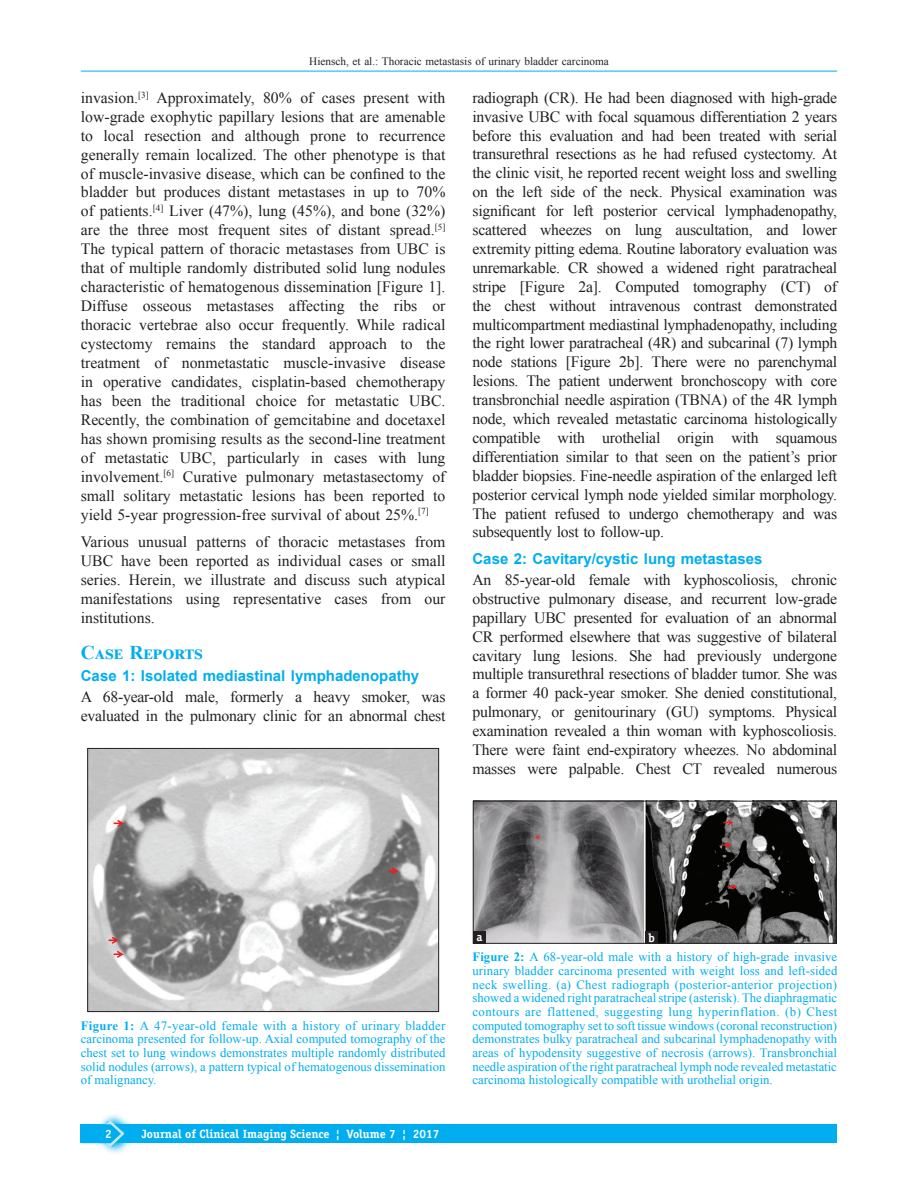
<style>
.page{position:relative;width:918px;height:1188px;background:#fff}
.page>*{position:absolute;margin:0;border:0;box-sizing:border-box;transform-origin:0 0}
.t1{font:700 19.5px "Times New Roman";color:#00aeef}
.TX{font:15.75px/18.9px "Times New Roman";letter-spacing:-.015em;color:#231f20;text-align:justify}
._1_TX_text{font:15.75px/18.9px "Times New Roman";color:#231f20;text-align:justify}
.t2{font:700 15px "Arial";color:#00aeef}
.FGC{font:12.75px/13.6px "Times New Roman";color:#00aeef;text-align:justify}
.LABEL{font:700 12px "Officina Serif";color:#fff}
.AH{font:700 12px "Officina Serif";color:#fff}
.t3{font:11.25px "Times New Roman";color:#231f20}
.s1{font-weight:700}
</style>
<div class="page">
<hr style="left:81px;top:71px;width:756px;height:1px;background:#00aeef">
<div style="left:81px;top:1124px;width:756px;height:19px;background:#00aeef"></div>
<svg style="left:103px;top:1114px;width:28px;height:39px"></svg>
<svg style="left:81px;top:1120px;width:44px;height:27px"></svg>
<img style="left:89px;top:750px;width:348px;height:260px">
<div style="left:87px;top:748px;width:352px;height:264px;border:1px solid #231f20"></div>
<img style="left:475px;top:803px;width:360px;height:139px">
<div style="left:473px;top:801px;width:364px;height:143px;border:1px solid #231f20"></div>
<div style="left:645px;top:931px;width:13px;height:13px;background:#231f20"></div>
<div style="left:473px;top:931px;width:13px;height:13px;background:#231f20"></div>
<p class="t3" style="left:309px;top:53px;width:301px">Hiensch, et al.: Thoracic metastasis of urinary bladder carcinoma</p>
<p class="_1_TX_text" style="left:81px;top:88px;width:366px">invasion.<sup>[3]</sup> Approximately, 80% of cases present with low‑grade exophytic papillary lesions that are amenable to local resection and although prone to recurrence generally remain localized. The other phenotype is that of muscle‑invasive disease, which can be confined to the bladder but produces distant metastases in up to 70% of patients.<sup>[4]</sup> Liver (47%), lung (45%), and bone (32%) are the three most frequent sites of distant spread.<sup>[5] </sup>The typical pattern of thoracic metastases from UBC is that of multiple randomly distributed solid lung nodules characteristic of hematogenous dissemination [Figure 1].<br>Diffuse osseous metastases affecting the ribs or thoracic vertebrae also occur frequently. While radical cystectomy remains the standard approach to the treatment of nonmetastatic muscle‑invasive disease in operative candidates, cisplatin‑based chemotherapy has been the traditional choice for metastatic UBC.<br>Recently, the combination of gemcitabine and docetaxel has shown promising results as the second‑line treatment of metastatic UBC, particularly in cases with lung involvement.<sup>[6]</sup> Curative pulmonary metastasectomy of small solitary metastatic lesions has been reported to yield 5‑year progression‑free survival of about 25%.<sup>[7]</sup></p>
<p class="TX" style="left:81px;top:532px;width:366px">Various unusual patterns of thoracic metastases from UBC have been reported as individual cases or small series. Herein, we illustrate and discuss such atypical manifestations using representative cases from our institutions.</p>
<h1 class="t1" style="left:81px;top:638px;width:123px">Case Reports</h1>
<h2 class="t2" style="left:81px;top:666px;width:340px">Case 1: Isolated mediastinal lymphadenopathy</h2>
<p class="TX" style="left:81px;top:687px;width:366px">A 68‑year‑old male, formerly a heavy smoker, was evaluated in the pulmonary clinic for an abnormal chest</p>
<p class="TX" style="left:472px;top:88px;width:366px">radiograph (CR). He had been diagnosed with high‑grade invasive UBC with focal squamous differentiation 2 years before this evaluation and had been treated with serial transurethral resections as he had refused cystectomy. At the clinic visit, he reported recent weight loss and swelling on the left side of the neck. Physical examination was significant for left posterior cervical lymphadenopathy, scattered wheezes on lung auscultation, and lower extremity pitting edema. Routine laboratory evaluation was unremarkable. CR showed a widened right paratracheal stripe [Figure 2a]. Computed tomography (CT) of the chest without intravenous contrast demonstrated multicompartment mediastinal lymphadenopathy, including the right lower paratracheal (4R) and subcarinal (7) lymph node stations [Figure 2b]. There were no parenchymal lesions. The patient underwent bronchoscopy with core transbronchial needle aspiration (TBNA) of the 4R lymph node, which revealed metastatic carcinoma histologically compatible with urothelial origin with squamous differentiation similar to that seen on the patient’s prior bladder biopsies. Fine‑needle aspiration of the enlarged left posterior cervical lymph node yielded similar morphology.<br>The patient refused to undergo chemotherapy and was subsequently lost to follow‑up.</p>
<h2 class="t2" style="left:472px;top:549px;width:292px">Case 2: Cavitary/cystic lung metastases</h2>
<p class="TX" style="left:472px;top:570px;width:366px">An 85‑year‑old female with kyphoscoliosis, chronic obstructive pulmonary disease, and recurrent low‑grade papillary UBC presented for evaluation of an abnormal CR performed elsewhere that was suggestive of bilateral cavitary lung lesions. She had previously undergone multiple transurethral resections of bladder tumor. She was a former 40 pack‑year smoker. She denied constitutional, pulmonary, or genitourinary (GU) symptoms. Physical examination revealed a thin woman with kyphoscoliosis.<br>There were faint end‑expiratory wheezes. No abdominal masses were palpable. Chest CT revealed numerous</p>
<p class="FGC" style="left:81px;top:1018px;width:366px"><span class="s1">Figure 1:</span> A 47‑year‑old female with a history of urinary bladder carcinoma presented for follow‑up. Axial computed tomography of the chest set to lung windows demonstrates multiple randomly distributed solid nodules (arrows), a pattern typical of hematogenous dissemination of malignancy.</p>
<p class="AH" style="left:105px;top:1126px;width:8px">2</p>
<p class="LABEL" style="left:142px;top:1127px;width:299px">Journal of Clinical Imaging Science ¦ Volume 7 ¦ 2017</p>
<p class="LABEL" style="left:476px;top:930px;width:7px">a</p>
<p class="LABEL" style="left:649px;top:931px;width:8px">b</p>
<p class="FGC" style="left:472px;top:950px;width:366px"><span class="s1">Figure 2:</span> A 68‑year‑old male with a history of high‑grade invasive urinary bladder carcinoma presented with weight loss and left‑sided neck swelling. (a) Chest radiograph (posterior‑anterior projection) showed a widened right paratracheal stripe (asterisk). The diaphragmatic contours are flattened, suggesting lung hyperinflation. (b) Chest computed tomography set to soft tissue windows (coronal reconstruction) demonstrates bulky paratracheal and subcarinal lymphadenopathy with areas of hypodensity suggestive of necrosis (arrows). Transbronchial needle aspiration of the right paratracheal lymph node revealed metastatic carcinoma histologically compatible with urothelial origin.</p>
</div>
